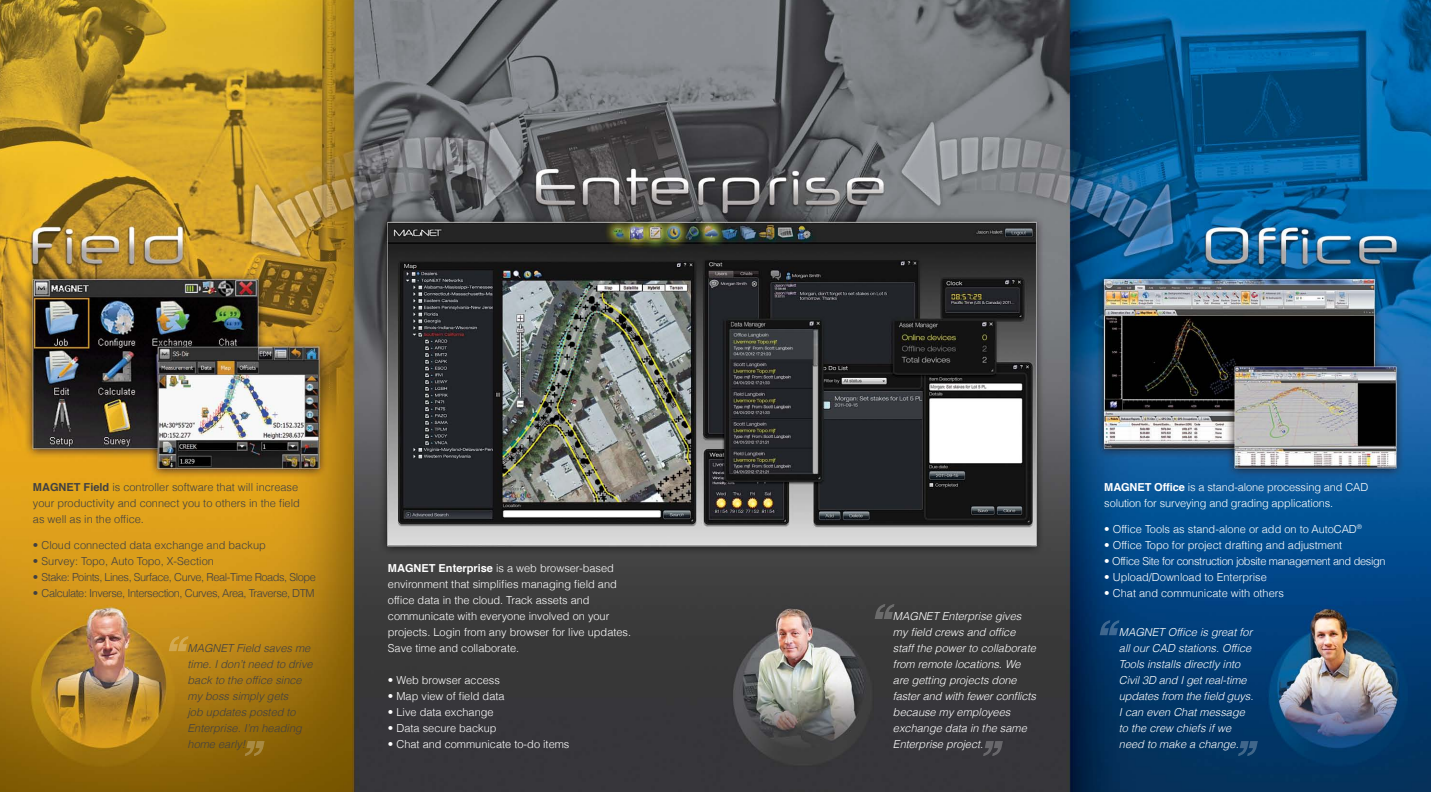
<style>
.page{position:relative;width:1431px;height:792px;background:#fff}
.page>*{position:absolute;margin:0;border:0;box-sizing:border-box;transform-origin:0 0}
.t1{font:italic 700 55px "Helvetica";color:#fff}
.t2{font:300 11px/16px "Helvetica";color:#fff}
.t3{font:italic 300 11px/16px "Helvetica";color:#fff}
.t4{font:300 11px/16px "Helvetica";color:#414042}
.t5{font:italic 300 11px/16px "Helvetica";color:#414042}
.t6{font:300 11px "Helvetica";letter-spacing:-.04em;color:#414042}
.t7{font:300 11px "Helvetica";letter-spacing:-.03em;color:#fff}
.s1{font-weight:700}
</style>
<div class="page">
<img style="left:0;top:0;width:1431px;height:792px">
<p class="t4" style="left:33px;top:479px;width:268px"><span class="s1">MAGNET Field</span> is controller software that will increase your productivity and connect you to others in the field as well as in the office.</p>
<p class="t4" style="left:33px;top:537px;width:234px">• Cloud connected data exchange and backup</p>
<p class="t4" style="left:33px;top:553px;width:182px">• Survey: Topo, Auto Topo, X-Section</p>
<p class="t6" style="left:33px;top:570px;width:284px">• Stake: Points, Lines, Surface, Curve, Real-Time Roads, Slope</p>
<p class="t6" style="left:33px;top:586px;width:283px">• Calculate: Inverse, Intersection, Curves, Area, Traverse, DTM</p>
<h1 class="t1" style="left:160px;top:611px;width:26px">‘‘</h1>
<p class="t5" style="left:188px;top:640px;width:127px">MAGNET Field saves me time. I don’t need to drive back to the office since my boss simply gets<br>job updates posted to<br>Enterprise. I’m heading home early!</p>
<h1 class="t1" style="left:274px;top:781px;width:26px;rotate:-180deg">‘‘</h1>
<p class="t2" style="left:388px;top:560px;width:245px"><span class="s1">MAGNET Enterprise</span> is a web browser-based environment that simplifies managing field and office data in the cloud. Track assets and communicate with everyone involved on your projects. Login from any browser for live updates.<br>Save time and collaborate.</p>
<p class="t2" style="left:388px;top:672px;width:114px">• Web browser access</p>
<p class="t2" style="left:388px;top:688px;width:118px">• Map view of field data</p>
<p class="t2" style="left:388px;top:704px;width:107px">• Live data exchange</p>
<p class="t2" style="left:388px;top:720px;width:110px">• Data secure backup</p>
<p class="t2" style="left:388px;top:736px;width:183px">• Chat and communicate to-do items</p>
<h1 class="t1" style="left:866px;top:579px;width:26px">‘‘</h1>
<p class="t3" style="left:893px;top:608px;width:144px">MAGNET Enterprise gives my field crews and office staff the power to collaborate from remote locations. We are getting projects done faster and with fewer conflicts because my employees exchange data in the same<br>Enterprise project.</p>
<h1 class="t1" style="left:1012px;top:781px;width:26px;rotate:-180deg">‘‘</h1>
<p class="t2" style="left:1104px;top:479px;width:266px"><span class="s1">MAGNET Office</span> is a stand-alone processing and CAD solution for surveying and grading applications.</p>
<p class="t2" style="left:1104px;top:521px;width:259px">• Office Tools as stand-alone or add on to AutoCAD<sup>®</sup></p>
<p class="t2" style="left:1104px;top:537px;width:240px">• Office Topo for project drafting and adjustment</p>
<p class="t7" style="left:1104px;top:554px;width:283px">• Office Site for construction jobsite management and design</p>
<p class="t2" style="left:1104px;top:569px;width:164px">• Upload/Download to Enterprise</p>
<p class="t2" style="left:1104px;top:585px;width:181px">• Chat and communicate with others</p>
<h1 class="t1" style="left:1091px;top:595px;width:26px">‘‘</h1>
<p class="t3" style="left:1119px;top:624px;width:136px">MAGNET Office is great for all our CAD stations. Office<br>Tools installs directly into<br>Civil 3D and I get real-time updates from the field guys.<br>I can even Chat message to the crew chiefs if we need to make a change.</p>
<h1 class="t1" style="left:1267px;top:781px;width:26px;rotate:-180deg">‘‘</h1>
</div>
